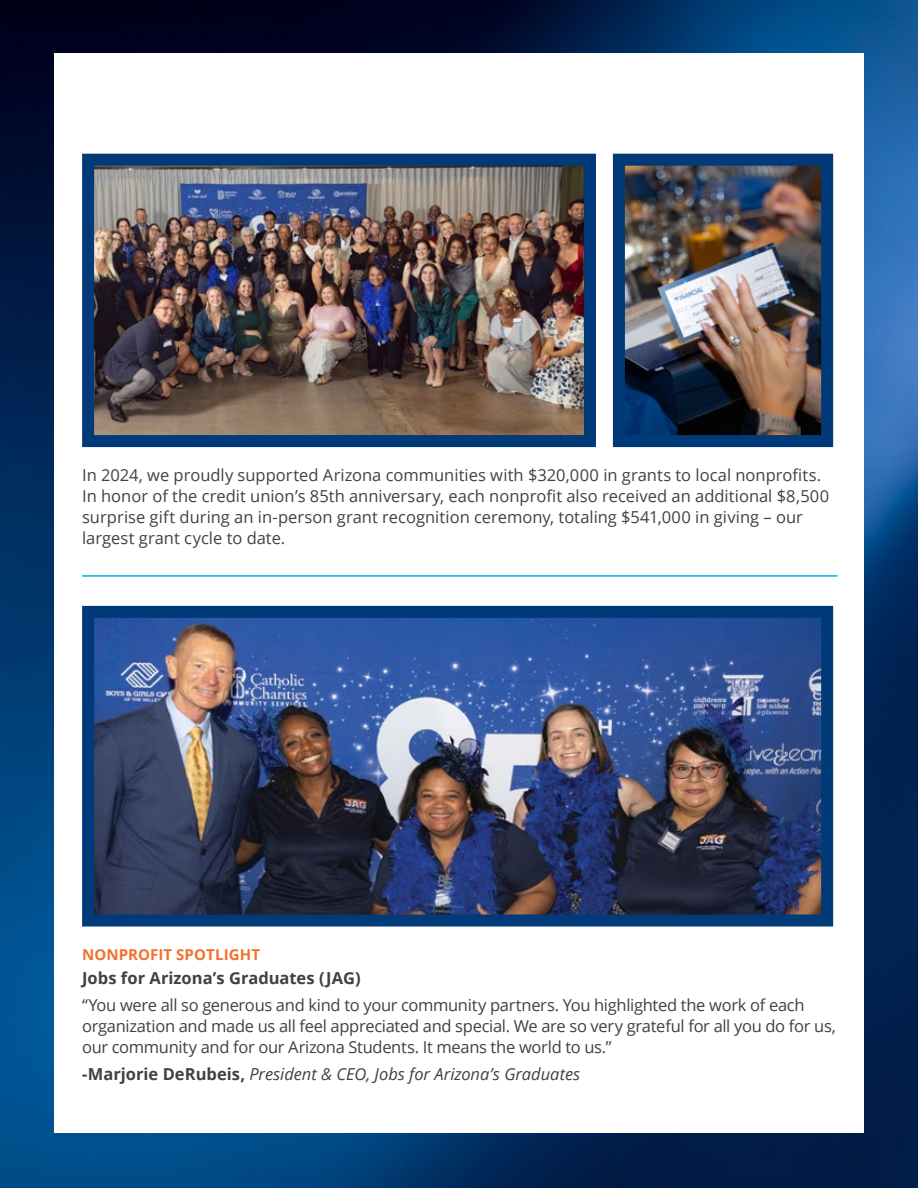
<style>
.page{position:relative;width:918px;height:1188px;background:#fff}
.page>*{position:absolute;margin:0;border:0;box-sizing:border-box;transform-origin:0 0}
.t1{font:16.5px/21px "Open Sans";letter-spacing:-.005em;color:#414042}
.t2{font:italic 16.5px "Open Sans";color:#414042}
.t3{font:700 16.5px "Open Sans";color:#414042}
.t4{font:700 15px "Open Sans";letter-spacing:.01em;color:#f3702e}
.s1{font-weight:700;font-style:normal}
</style>
<div class="page">
<img style="left:0;top:0;width:918px;height:1188px">
<div style="left:54px;top:53px;width:810px;height:1080px;background:#fff"></div>
<img style="left:95px;top:167px;width:488px;height:267px">
<div style="left:82px;top:154px;width:514px;height:293px;border:12px solid #003a79"></div>
<hr style="left:82px;top:575px;width:756px;height:2px;background:#00b3ea">
<img style="left:626px;top:167px;width:194px;height:267px">
<div style="left:613px;top:154px;width:220px;height:293px;border:12px solid #003a79"></div>
<img style="left:95px;top:619px;width:725px;height:295px">
<div style="left:82px;top:606px;width:751px;height:321px;border:12px solid #003a79"></div>
<p class="t1" style="left:82px;top:464px;width:749px">In 2024, we proudly supported Arizona communities with $320,000 in grants to local nonprofits.<br>In honor of the credit union’s 85th anniversary, each nonprofit also received an additional $8,500 surprise gift during an in-person grant recognition ceremony, totaling $541,000 in giving – our largest grant cycle to date.</p>
<p class="t4" style="left:82px;top:944px;width:180px">NONPROFIT SPOTLIGHT</p>
<p class="t3" style="left:82px;top:966px;width:280px">Jobs for Arizona’s Graduates (JAG)</p>
<p class="t1" style="left:82px;top:995px;width:755px">“You were all so generous and kind to your community partners. You highlighted the work of each organization and made us all feel appreciated and special. We are so very grateful for all you do for us, our community and for our Arizona Students. It means the world to us.”</p>
<p class="t2" style="left:82px;top:1063px;width:500px"><span class="s1">-Marjorie DeRubeis,</span> President &amp; CEO, Jobs for Arizona’s Graduates</p>
</div>
